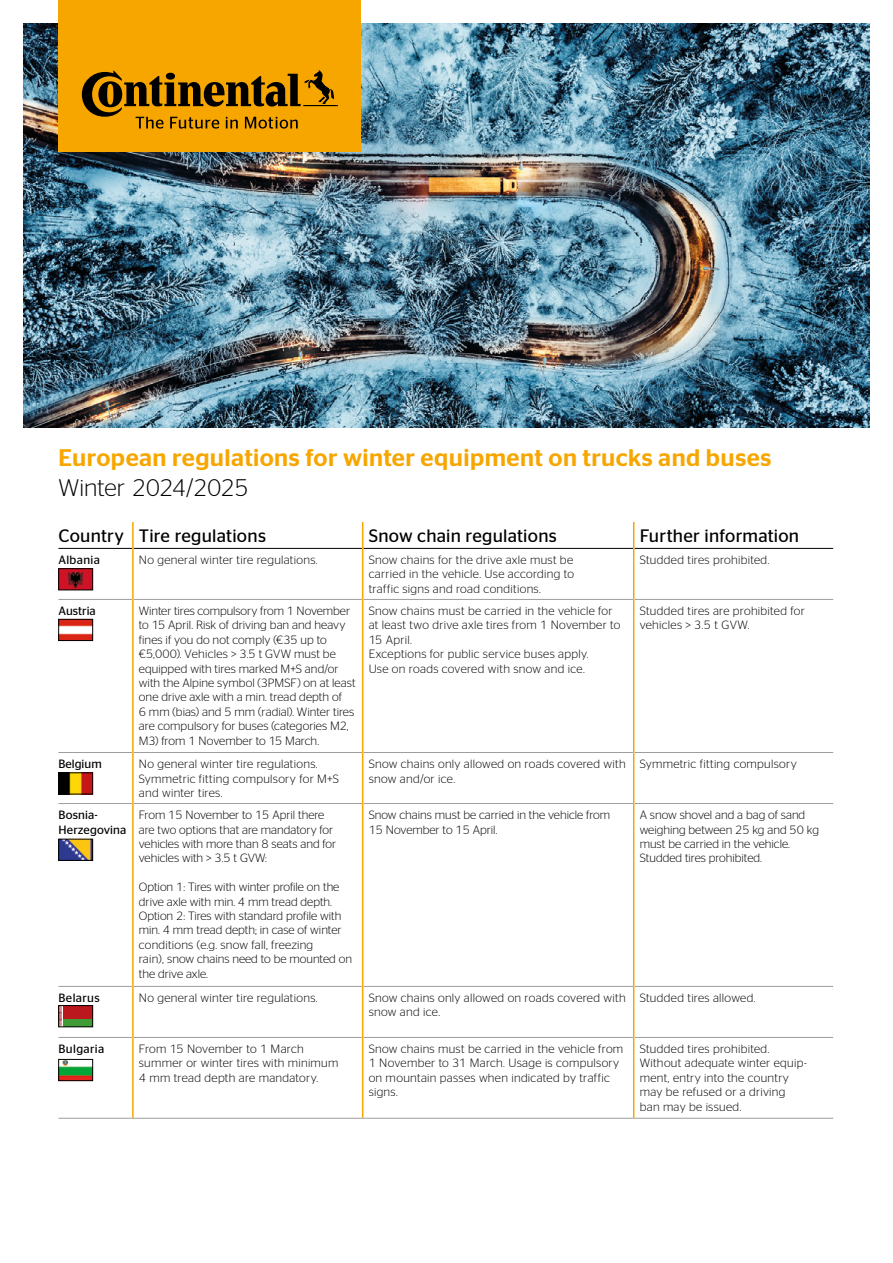
<style>
.page{position:relative;width:893px;height:1263px;background:#fff}
.page>*{position:absolute;margin:0;border:0;box-sizing:border-box;transform-origin:0 0}
.t1{font:500 24px "Continental Stag Sans";letter-spacing:.02em;color:#f7a600}
.t2{font:300 24px "Continental Stag Sans";letter-spacing:-.02em;color:#000}
.t3{font:18px "Continental Stag Sans";letter-spacing:.01em;color:#000}
.t4{font:300 12px/14.4px "Continental Stag Sans";letter-spacing:.015em;color:#000}
.t5{font:12px/15px "Continental Stag Sans";letter-spacing:.015em;color:#000}
.t6{font:12px "Continental Stag Sans";letter-spacing:.035em;color:#000}
</style>
<div class="page">
<img style="left:23px;top:23px;width:847px;height:404px">
<hr style="left:58px;top:599px;width:74px;height:1px;background:#9d9d9c">
<hr style="left:134px;top:599px;width:228px;height:1px;background:#9d9d9c">
<hr style="left:363px;top:599px;width:270px;height:1px;background:#9d9d9c">
<hr style="left:634px;top:599px;width:199px;height:1px;background:#9d9d9c">
<hr style="left:58px;top:752px;width:74px;height:1px;background:#9d9d9c">
<hr style="left:134px;top:752px;width:228px;height:1px;background:#9d9d9c">
<hr style="left:363px;top:752px;width:270px;height:1px;background:#9d9d9c">
<hr style="left:634px;top:752px;width:199px;height:1px;background:#9d9d9c">
<hr style="left:58px;top:803px;width:74px;height:1px;background:#9d9d9c">
<hr style="left:134px;top:803px;width:228px;height:1px;background:#9d9d9c">
<hr style="left:363px;top:803px;width:270px;height:1px;background:#9d9d9c">
<hr style="left:634px;top:803px;width:199px;height:1px;background:#9d9d9c">
<hr style="left:58px;top:986px;width:74px;height:1px;background:#9d9d9c">
<hr style="left:134px;top:986px;width:228px;height:1px;background:#9d9d9c">
<hr style="left:363px;top:986px;width:270px;height:1px;background:#9d9d9c">
<hr style="left:634px;top:986px;width:199px;height:1px;background:#9d9d9c">
<hr style="left:58px;top:1037px;width:74px;height:1px;background:#9d9d9c">
<hr style="left:134px;top:1037px;width:228px;height:1px;background:#9d9d9c">
<hr style="left:363px;top:1037px;width:270px;height:1px;background:#9d9d9c">
<hr style="left:634px;top:1037px;width:199px;height:1px;background:#9d9d9c">
<hr style="left:58px;top:548px;width:74px;height:1px;background:#000">
<hr style="left:134px;top:548px;width:228px;height:1px;background:#000">
<hr style="left:363px;top:548px;width:270px;height:1px;background:#000">
<hr style="left:634px;top:548px;width:199px;height:1px;background:#000">
<hr style="left:132px;top:548px;width:2px;height:51px;background:#f7a600">
<hr style="left:362px;top:548px;width:1px;height:51px;background:#f7a600">
<hr style="left:633px;top:548px;width:1px;height:51px;background:#f7a600">
<hr style="left:132px;top:599px;width:2px;height:153px;background:#f7a600">
<hr style="left:362px;top:599px;width:1px;height:153px;background:#f7a600">
<hr style="left:633px;top:599px;width:1px;height:153px;background:#f7a600">
<hr style="left:132px;top:752px;width:2px;height:51px;background:#f7a600">
<hr style="left:362px;top:752px;width:1px;height:51px;background:#f7a600">
<hr style="left:633px;top:752px;width:1px;height:51px;background:#f7a600">
<hr style="left:132px;top:803px;width:2px;height:183px;background:#f7a600">
<hr style="left:362px;top:803px;width:1px;height:183px;background:#f7a600">
<hr style="left:633px;top:803px;width:1px;height:183px;background:#f7a600">
<hr style="left:132px;top:986px;width:2px;height:51px;background:#f7a600">
<hr style="left:362px;top:986px;width:1px;height:51px;background:#f7a600">
<hr style="left:633px;top:986px;width:1px;height:51px;background:#f7a600">
<hr style="left:132px;top:1037px;width:2px;height:81px;background:#f7a600">
<hr style="left:362px;top:1037px;width:1px;height:81px;background:#f7a600">
<hr style="left:633px;top:1037px;width:1px;height:81px;background:#f7a600">
<hr style="left:132px;top:522px;width:2px;height:26px;background:#f7a600">
<svg style="left:362px;top:522px;width:1px;height:26px"></svg>
<svg style="left:633px;top:522px;width:1px;height:26px"></svg>
<hr style="left:58px;top:1118px;width:75px;height:1px;background:#9d9d9c">
<hr style="left:133px;top:1118px;width:230px;height:1px;background:#9d9d9c">
<hr style="left:363px;top:1118px;width:271px;height:1px;background:#9d9d9c">
<hr style="left:634px;top:1118px;width:199px;height:1px;background:#9d9d9c">
<img style="left:60px;top:570px;width:31px;height:18px">
<div style="left:58px;top:568px;width:35px;height:22px;border:1px solid #000"></div>
<img style="left:60px;top:621px;width:31px;height:18px">
<div style="left:58px;top:619px;width:35px;height:22px;border:1px solid #000"></div>
<img style="left:60px;top:775px;width:31px;height:17px">
<div style="left:58px;top:773px;width:35px;height:21px;border:1px solid #000"></div>
<img style="left:60px;top:841px;width:31px;height:17px">
<div style="left:58px;top:839px;width:35px;height:21px;border:1px solid #000"></div>
<div style="left:59px;top:1006px;width:34px;height:14px;background:#ba181e"></div>
<div style="left:59px;top:1020px;width:34px;height:7px;background:#3f9b36"></div>
<svg style="left:60px;top:1007px;width:2px;height:18px"></svg>
<div style="left:58px;top:1005px;width:35px;height:22px;border:1px solid #000"></div>
<img style="left:60px;top:1061px;width:31px;height:18px">
<div style="left:58px;top:1059px;width:35px;height:22px;border:1px solid #000"></div>
<div style="left:58px;top:0;width:303px;height:152px;background:#f7a600"></div>
<svg style="left:82px;top:70px;width:256px;height:59px"></svg>
<h1 class="t1" style="left:58px;top:443px;width:714px">European regulations for winter equipment on trucks and buses</h1>
<h1 class="t2" style="left:58px;top:474px;width:192px">Winter 2024/2025</h1>
<h2 class="t3" style="left:58px;top:526px;width:209px">Country Tire regulations</h2>
<h2 class="t3" style="left:369px;top:526px;width:190px">Snow chain regulations</h2>
<h2 class="t3" style="left:640px;top:526px;width:161px">Further information</h2>
<p class="t5" style="left:58px;top:552px;width:43px">Albania</p>
<p class="t4" style="left:139px;top:552px;width:180px">No general winter tire regulations.</p>
<p class="t4" style="left:369px;top:552px;width:207px;text-align:justify">Snow chains for the drive axle must be carried in the vehicle. Use according to traffic signs and road conditions.</p>
<p class="t4" style="left:640px;top:552px;width:131px">Studded tires prohibited.</p>
<p class="t5" style="left:58px;top:603px;width:39px">Austria</p>
<p class="t4" style="left:139px;top:603px;width:218px">Winter tires compulsory from 1 November to 15 April. Risk of driving ban and heavy fines if you do not comply (€35 up to €5,000). Vehicles &gt; 3.5 t GVW must be equipped with tires marked M+S and/or with the Alpine symbol (3PMSF) on at least one drive axle with a min. tread depth of<br>6 mm (bias) and 5 mm (radial). Winter tires are compulsory for buses (categories M2, M3) from 1 November to 15 March.</p>
<p class="t4" style="left:369px;top:603px;width:253px">Snow chains must be carried in the vehicle for at least two drive axle tires from 1 November to 15 April.<br>Exceptions for public service buses apply.<br>Use on roads covered with snow and ice.</p>
<p class="t4" style="left:640px;top:603px;width:167px">Studded tires are prohibited for vehicles &gt; 3.5 t GVW.</p>
<p class="t5" style="left:58px;top:756px;width:45px">Belgium</p>
<p class="t4" style="left:139px;top:756px;width:202px">No general winter tire regulations.<br>Symmetric fitting compulsory for M+S and winter tires.</p>
<p class="t4" style="left:369px;top:756px;width:258px">Snow chains only allowed on roads covered with snow and/or ice.</p>
<p class="t4" style="left:640px;top:756px;width:159px">Symmetric fitting compulsory</p>
<p class="t5" style="left:58px;top:807px;width:69px">Bosnia-<br>Herzegovina</p>
<p class="t4" style="left:139px;top:808px;width:199px">From 15 November to 15 April there are two options that are mandatory for vehicles with more than 8 seats and for vehicles with &gt; 3.5 t GVW:</p>
<p class="t4" style="left:139px;top:880px;width:215px">Option 1: Tires with winter profile on the drive axle with min. 4 mm tread depth.<br>Option 2: Tires with standard profile with min. 4 mm tread depth; in case of winter conditions (e.g. snow fall, freezing<br>rain), snow chains need to be mounted on the drive axle.</p>
<p class="t4" style="left:369px;top:808px;width:243px">Snow chains must be carried in the vehicle from<br>15 November to 15 April.</p>
<p class="t4" style="left:640px;top:808px;width:181px">A snow shovel and a bag of sand weighing between 25 kg and 50 kg must be carried in the vehicle.<br>Studded tires prohibited.</p>
<p class="t6" style="left:58px;top:991px;width:43px">Belarus</p>
<p class="t4" style="left:139px;top:990px;width:180px">No general winter tire regulations.</p>
<p class="t4" style="left:369px;top:990px;width:258px">Snow chains only allowed on roads covered with snow and ice.</p>
<p class="t4" style="left:640px;top:990px;width:117px">Studded tires allowed.</p>
<p class="t5" style="left:58px;top:1041px;width:47px">Bulgaria</p>
<p class="t4" style="left:139px;top:1041px;width:201px">From 15 November to 1 March summer or winter tires with minimum<br>4 mm tread depth are mandatory.</p>
<p class="t4" style="left:369px;top:1041px;width:256px">Snow chains must be carried in the vehicle from 1 November to 31 March. Usage is compulsory on mountain passes when indicated by traffic signs.</p>
<p class="t4" style="left:640px;top:1041px;width:169px">Studded tires prohibited.<br>Without adequate winter equip&shy;ment, entry into the country may be refused or a driving ban may be issued.</p>
</div>
